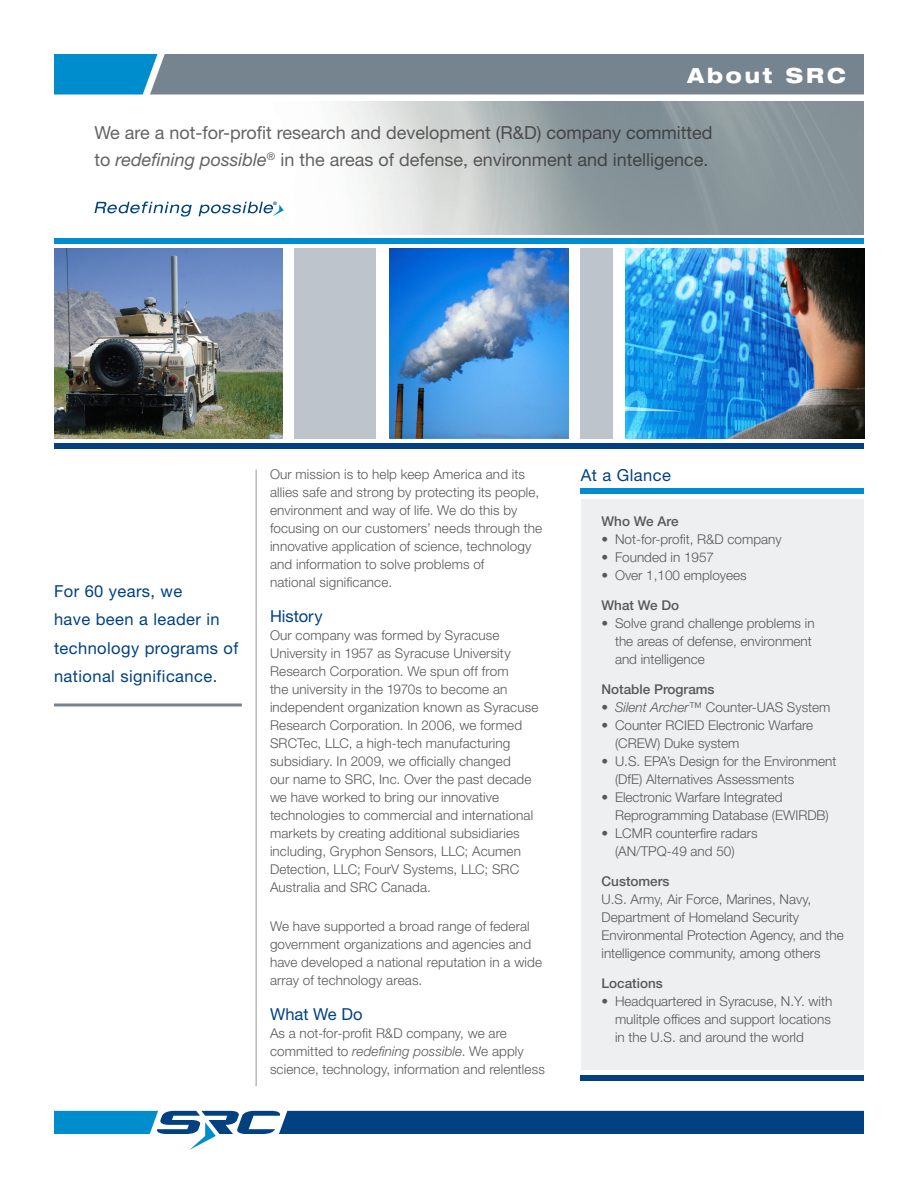
<style>
.page{position:relative;width:918px;height:1188px;background:#fff}
.page>*{position:absolute;margin:0;border:0;box-sizing:border-box;transform-origin:0 0}
.NEW_Division_Title{font:800 expanded 20.85px "Helvetica Neue LT Std";letter-spacing:.15em;color:#fff;scale:.93 1}
.t1{font:18px/27px "Helvetica Neue LT Std";color:#231f20}
.NEW_Column_Head{font:16.5px/28.5px "Helvetica Neue LT Std";letter-spacing:.025em;color:#014181}
.NEW_Body_Copy_Head{font:16.5px "Helvetica Neue LT Std";letter-spacing:.005em;color:#014181}
.NEW_Body_Copy_Head-2{font:16.5px "Helvetica Neue LT Std";letter-spacing:.025em;color:#014181}
.NEW_Body_Copy_Head-3{font:300 13.5px/18px "Helvetica Neue LT Std";letter-spacing:.005em;color:#57585a}
.NEW_Body_Copy_Head-4{font:500 13.5px "Helvetica Neue LT Std";color:#57585a}
.t2{font:10.8px "Myriad Pro";color:#014181}
.s1{font-style:italic}
.s2{font-weight:500}
</style>
<div class="page">
<div style="left:294px;top:248px;width:82px;height:191px;background:#bdc4cc"></div>
<div style="left:580px;top:248px;width:33px;height:191px;background:#bdc4cc"></div>
<img style="left:55px;top:248px;width:227px;height:191px">
<img style="left:389px;top:248px;width:179px;height:191px">
<img style="left:625px;top:248px;width:240px;height:191px">
<hr style="left:54px;top:704px;width:188px;height:3px;background:#76848f">
<hr style="left:256px;top:470px;width:1px;height:616px;background:#939598">
<div style="left:54px;top:238px;width:810px;height:6px;background:#008dce"></div>
<div style="left:54px;top:444px;width:810px;height:5px;background:#014181"></div>
<svg style="left:94px;top:202px;width:98px;height:15px"></svg>
<svg style="left:199px;top:202px;width:85px;height:14px"></svg>
<svg style="left:54px;top:54px;width:810px;height:40px;background:#698697"></svg>
<svg style="left:54px;top:1111px;width:810px;height:39px"></svg>
<div style="left:581px;top:499px;width:283px;height:571px;background:#edeff1"></div>
<div style="left:580px;top:488px;width:284px;height:5px;background:#008dce"></div>
<div style="left:580px;top:1075px;width:284px;height:6px;background:#014181"></div>
<p class="NEW_Division_Title" style="left:688px;top:62px;width:172px">About SRC</p>
<h2 class="t1" style="left:94px;top:119px;width:620px">We are a not-for-profit research and development (R&amp;D) company committed to <span class="s1">redefining possible</span><sup>®</sup> in the areas of defense, environment and intelligence.</h2>
<p class="t2" style="left:273px;top:199px;width:6px">®</p>
<p class="NEW_Column_Head" style="left:54px;top:576px;width:186px">For 60 years, we<br>have been a leader in technology programs of national significance.</p>
<p class="NEW_Body_Copy_Head-3" style="left:270px;top:465px;width:274px">Our mission is to help keep America and its allies safe and strong by protecting its people, environment and way of life. We do this by focusing on our customers’ needs through the innovative application of science, technology and information to solve problems of<br>national significance.</p>
<p class="NEW_Body_Copy_Head" style="left:270px;top:607px;width:54px">History</p>
<p class="NEW_Body_Copy_Head-3" style="left:270px;top:626px;width:270px">Our company was formed by Syracuse University in 1957 as Syracuse University Research Corporation. We spun off from<br>the university in the 1970s to become an independent organization known as Syracuse Research Corporation. In 2006, we formed SRCTec, LLC, a high-tech manufacturing subsidiary. In 2009, we officially changed<br>our name to SRC, Inc. Over the past decade we have worked to bring our innovative technologies to commercial and international markets by creating additional subsidiaries including, Gryphon Sensors, LLC; Acumen Detection, LLC; FourV Systems, LLC; SRC Australia and SRC Canada.</p>
<p class="NEW_Body_Copy_Head-3" style="left:270px;top:917px;width:274px">We have supported a broad range of federal government organizations and agencies and have developed a national reputation in a wide array of technology areas.</p>
<p class="NEW_Body_Copy_Head" style="left:270px;top:1004px;width:94px">What We Do</p>
<p class="NEW_Body_Copy_Head-3" style="left:270px;top:1024px;width:277px">As a not-for-profit R&amp;D company, we are committed to <span class="s1">redefining possible</span>. We apply science, technology, information and relentless</p>
<p class="NEW_Body_Copy_Head-2" style="left:581px;top:465px;width:91px">At a Glance</p>
<p class="NEW_Body_Copy_Head-4" style="left:602px;top:513px;width:79px">Who We Are</p>
<p class="NEW_Body_Copy_Head-3" style="left:602px;top:530px;width:182px">• Not-for-profit, R&amp;D company</p>
<p class="NEW_Body_Copy_Head-3" style="left:602px;top:548px;width:114px">• Founded in 1957</p>
<p class="NEW_Body_Copy_Head-3" style="left:602px;top:566px;width:147px">• Over 1,100 employees</p>
<p class="NEW_Body_Copy_Head-4" style="left:602px;top:597px;width:79px">What We Do</p>
<p class="NEW_Body_Copy_Head-3" style="left:615px;top:614px;width:201px;text-indent:-14px">• Solve grand challenge problems in the areas of defense, environment and intelligence</p>
<p class="NEW_Body_Copy_Head-4" style="left:602px;top:681px;width:115px">Notable Programs</p>
<p class="NEW_Body_Copy_Head-3" style="left:602px;top:698px;width:230px">• <span class="s1">Silent Archer™</span> Counter-UAS System</p>
<p class="NEW_Body_Copy_Head-3" style="left:615px;top:716px;width:200px;text-indent:-14px">• Counter RCIED Electronic Warfare (CREW) Duke system</p>
<p class="NEW_Body_Copy_Head-3" style="left:615px;top:752px;width:223px;text-indent:-14px">• U.S. EPA’s Design for the Environment (DfE) Alternatives Assessments</p>
<p class="NEW_Body_Copy_Head-3" style="left:615px;top:788px;width:215px;text-indent:-14px">• Electronic Warfare Integrated<br>Reprogramming Database (EWIRDB)</p>
<p class="NEW_Body_Copy_Head-3" style="left:615px;top:824px;width:144px;text-indent:-14px">• LCMR counterfire radars (AN/TPQ-49 and 50)</p>
<p class="NEW_Body_Copy_Head-3" style="left:602px;top:872px;width:244px"><span class="s2">Customers<br></span>U.S. Army, Air Force, Marines, Navy,<br>Department of Homeland Security<br>Environmental Protection Agency, and the intelligence community, among others</p>
<p class="NEW_Body_Copy_Head-4" style="left:602px;top:975px;width:63px">Locations</p>
<p class="NEW_Body_Copy_Head-3" style="left:615px;top:992px;width:219px;text-align:justify;text-indent:-14px">• Headquartered in Syracuse, N.Y. with mulitple offices and support locations in the U.S. and around the world</p>
</div>
